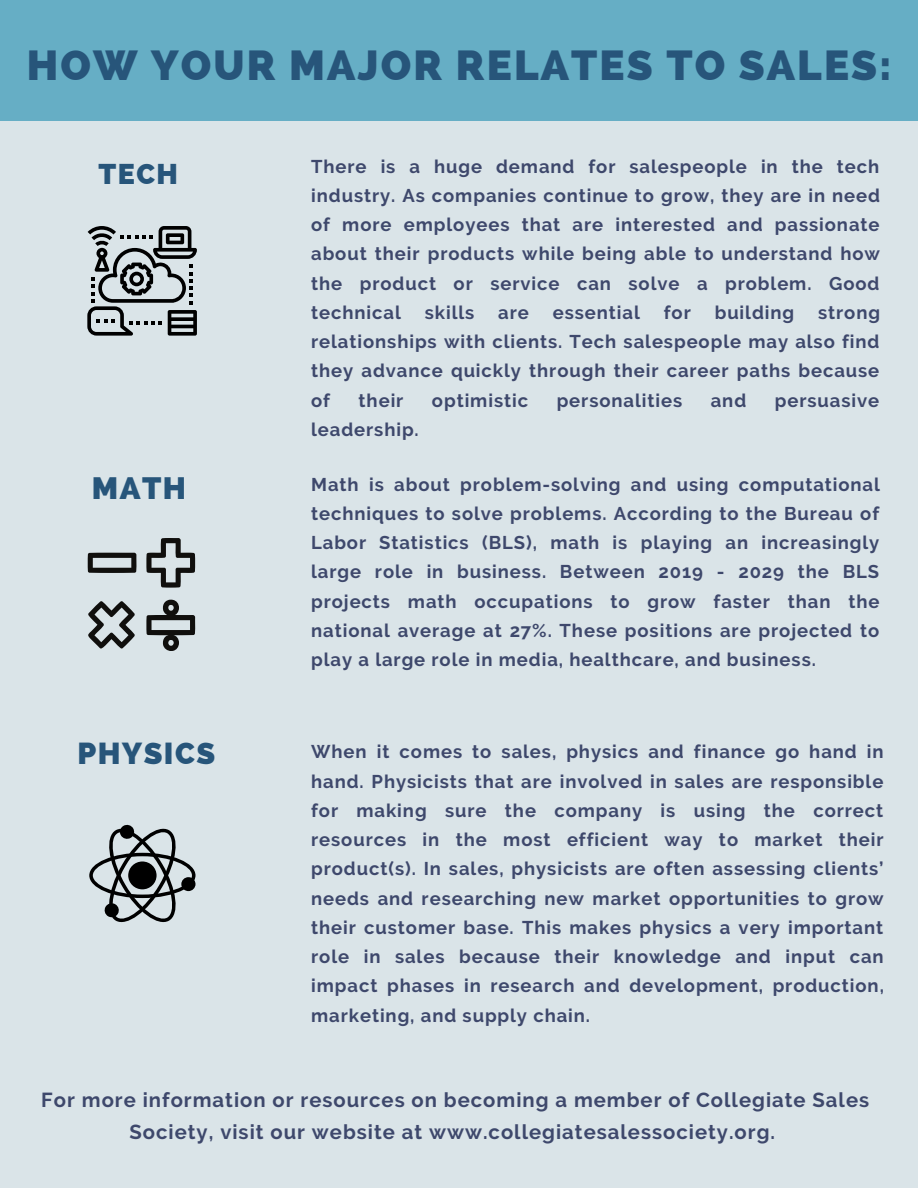
<style>
.page{position:relative;width:918px;height:1188px;background:#dae4e8}
.page>*{position:absolute;margin:0;border:0;box-sizing:border-box;transform-origin:0 0}
.t1{font:800 42px "Raleway";letter-spacing:.05em;color:#27557a}
.t2{font:800 30.9px "Raleway";color:#27557a}
.t3{font:800 30.45px "Raleway";letter-spacing:.05em;color:#27557a}
.t4{font:800 28.65px "Raleway";color:#27557a}
.t5{font:700 20.25px/32.1px "Raleway";letter-spacing:.05em;color:#3e486c;text-align:center}
.t6{font:700 18.45px/29.2px "Raleway";letter-spacing:.05em;color:#3e486c;text-align:justify}
</style>
<div class="page">
<div style="left:0;top:0;width:918px;height:120px;background:#66aec5"></div>
<svg style="left:146px;top:538px;width:49px;height:50px"></svg>
<svg style="left:88px;top:553px;width:48px;height:20px"></svg>
<svg style="left:88px;top:601px;width:47px;height:48px"></svg>
<svg style="left:146px;top:600px;width:49px;height:51px"></svg>
<svg style="left:89px;top:824px;width:107px;height:99px"></svg>
<svg style="left:87px;top:226px;width:109px;height:109px"></svg>
<p class="t1" style="left:27px;top:40px;width:866px">HOW YOUR MAJOR RELATES TO SALES:</p>
<p class="t4" style="left:99px;top:157px;width:81px">TECH</p>
<p class="t6" style="left:311px;top:152px;width:570px">There is a huge demand for salespeople in the tech industry. As companies continue to grow, they are in need of more employees that are interested and passionate about their products while being able to understand how the product or service can solve a problem. Good technical</p>
<p class="t6" style="left:425px;top:298px;width:51px">skills</p>
<p class="t6" style="left:498px;top:298px;width:32px">are</p>
<p class="t6" style="left:553px;top:298px;width:89px">essential</p>
<p class="t6" style="left:664px;top:298px;width:28px">for</p>
<p class="t6" style="left:715px;top:298px;width:81px">building</p>
<p class="t6" style="left:311px;top:298px;width:570px;text-indent:507px">strong relationships with clients. Tech salespeople may also find they advance quickly through their career paths because of</p>
<p class="t6" style="left:359px;top:386px;width:46px">their</p>
<p class="t6" style="left:432px;top:386px;width:98px">optimistic</p>
<p class="t6" style="left:557px;top:386px;width:127px">personalities</p>
<p class="t6" style="left:711px;top:386px;width:37px">and</p>
<p class="t6" style="left:775px;top:386px;width:106px">persuasive</p>
<p class="t6" style="left:311px;top:415px;width:109px">leadership.</p>
<p class="t2" style="left:92px;top:470px;width:96px">MATH</p>
<p class="t6" style="left:311px;top:469px;width:570px">Math is about problem-solving and using computational techniques to solve problems. According to the Bureau of Labor Statistics (BLS), math is playing an increasingly large role in business. Between 2019 - 2029 the BLS projects math occupations to grow faster than the national average at 27%. These positions are projected to play a large role in media, healthcare, and business.</p>
<p class="t3" style="left:78px;top:736px;width:139px">PHYSICS</p>
<p class="t6" style="left:311px;top:737px;width:574px">When it comes to sales, physics and finance go hand in hand. Physicists that are involved in sales are responsible for making sure the company is using the correct resources in the most efficient way to market their product(s). In sales, physicists are often assessing clients’ needs and researching new market opportunities to grow their customer base. This makes physics a very important role in sales because their knowledge and input can impact phases in research and development, production, marketing, and supply chain.</p>
<p class="t5" style="left:41px;top:1084px;width:829px">For more information or resources on becoming a member of Collegiate Sales<br>Society, visit our website at www.collegiatesalessociety.org.</p>
</div>
